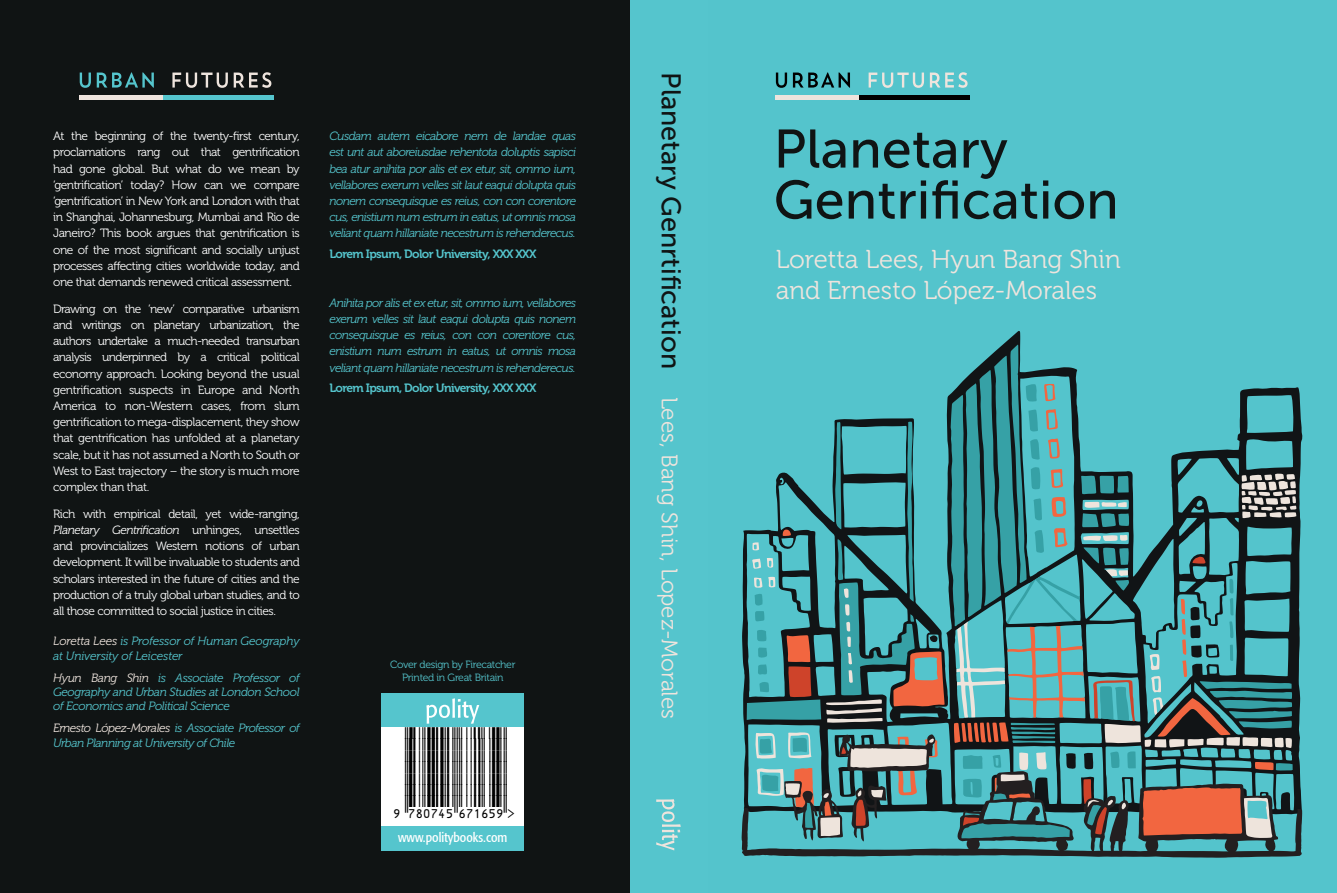
<style>
.page{position:relative;width:1337px;height:893px;background:#fff}
.page>*{position:absolute;margin:0;border:0;box-sizing:border-box;transform-origin:0 0}
.t1{font:54px "Museo Sans 500";color:#101414}
.t2{font:25.8px "Museo 300";color:#eee4dd}
.t3{font:22.5px "Museo 300";color:#eee4dd}
.t4{font:condensed 13.5px "Formata";color:#fff}
.t5{font:12px/16.2px "Museo 300";letter-spacing:-.04em;color:#fff;text-align:justify}
.t6{font:italic 12px/16.2px "Museo 300";letter-spacing:-.04em;color:#55c5cd;text-align:justify}
.t7{font:12px "Museo 700";letter-spacing:-.05em;color:#55c5cd}
.t8{font:italic 12px/14.4px "Museo 300";letter-spacing:-.01em;color:#55c5cd}
.t9{font:10.5px "Museo 300";letter-spacing:-.03em;color:#55c5cd}
.s1{font-style:italic}
.s2{color:#eee4dd}
.s3{font-family:"Museo Sans 500";font-size:27px;color:#101414}
</style>
<div class="page">
<div style="left:685px;top:0;width:652px;height:893px;background:#54c4cc"></div>
<svg style="left:741px;top:338px;width:561px;height:520px"></svg>
<div style="left:629px;top:0;width:79px;height:893px;background:#55c5cd"></div>
<svg style="left:656px;top:799px;width:25px;height:51px"></svg>
<div style="left:0;top:0;width:629px;height:893px;background:#101414"></div>
<svg style="left:776px;top:73px;width:11px;height:15px"></svg>
<svg style="left:793px;top:72px;width:57px;height:16px"></svg>
<svg style="left:869px;top:73px;width:55px;height:15px"></svg>
<svg style="left:930px;top:72px;width:38px;height:16px"></svg>
<hr style="left:776px;top:96px;width:84px;height:4px;background:#eee4dd">
<hr style="left:859px;top:96px;width:110px;height:4px;background:#000">
<svg style="left:80px;top:73px;width:11px;height:15px"></svg>
<svg style="left:97px;top:72px;width:57px;height:16px"></svg>
<svg style="left:172px;top:73px;width:56px;height:15px"></svg>
<svg style="left:234px;top:72px;width:37px;height:16px"></svg>
<hr style="left:80px;top:96px;width:84px;height:4px;background:#eee4dd">
<hr style="left:163px;top:96px;width:110px;height:4px;background:#55c5cd">
<div style="left:381px;top:693px;width:143px;height:157px;background:#55c5cd"></div>
<div style="left:381px;top:727px;width:143px;height:98px;background:#fff"></div>
<svg style="left:426px;top:698px;width:54px;height:26px"></svg>
<p class="t5" style="left:53px;top:128px;width:248px">At the beginning of the twenty-first century, proclamations rang out that gentrification had gone global. But what do we mean by ‘gentrification’ today? How can we compare ‘gentrification’ in New York and London with that in Shanghai, Johannesburg, Mumbai and Rio de Janeiro? This book argues that gentrification is one of the most significant and socially unjust processes affecting cities worldwide today, and one that demands renewed critical assessment.</p>
<p class="t5" style="left:53px;top:301px;width:248px">Drawing on the ‘new’ comparative urbanism and writings on planetary urbanization, the authors undertake a much-needed transurban analysis underpinned by a critical political economy approach. Looking beyond the usual gentrification suspects in Europe and North America to non-Western cases, from slum gentrification to mega-displacement, they show that gentrification has unfolded at a planetary scale, but it has not assumed a North to South or West to East trajectory – the story is much more complex than that.</p>
<p class="t5" style="left:53px;top:506px;width:248px">Rich with empirical detail, yet wide-ranging, <span class="s1">Planetary Gentrification</span> unhinges, unsettles and provincializes Western notions of urban development. It will be invaluable to students and scholars interested in the future of cities and the production of a truly global urban studies, and to all those committed to social justice in cities.</p>
<p class="t8" style="left:53px;top:634px;width:248px"><span class="s2">Loretta Lees</span> is Professor of Human Geography at University of Leicester</p>
<p class="t6" style="left:53px;top:670px;width:248px;line-height:14.4px"><span class="s2">Hyun Bang Shin</span> is Associate Professor of Geography and Urban Studies at London School of Economics and Political Science</p>
<p class="t6" style="left:53px;top:721px;width:248px;line-height:14.4px"><span class="s2">Ernesto López-Morales</span> is Associate Professor of<br>Urban Planning at University of Chile</p>
<p class="t6" style="left:330px;top:128px;width:248px">Cusdam autem eicabore nem de landae quas est unt aut aboreiusdae rehentota doluptis sapisci bea atur anihita por alis et ex etur, sit, ommo ium, vellabores exerum velles sit laut eaqui dolupta quis nonem consequisque es reius, con con corentore cus, enistium num estrum in eatus, ut omnis mosa veliant quam hillaniate necestrum is rehenderecus.</p>
<p class="t7" style="left:330px;top:247px;width:208px">Lorem Ipsum, Dolor University, XXX XXX</p>
<p class="t6" style="left:330px;top:295px;width:248px">Anihita por alis et ex etur, sit, ommo ium, vellabores exerum velles sit laut eaqui dolupta quis nonem consequisque es reius, con con corentore cus, enistium num estrum in eatus, ut omnis mosa veliant quam hillaniate necestrum is rehenderecus.</p>
<p class="t7" style="left:330px;top:381px;width:208px">Lorem Ipsum, Dolor University, XXX XXX</p>
<p class="t9" style="left:390px;top:658px;width:127px">Cover design by Firecatcher</p>
<p class="t9" style="left:402px;top:672px;width:103px">Printed in Great Britain</p>
<p class="t4" style="left:398px;top:830px;width:111px">www.politybooks.com</p>
<p class="t3" style="left:682px;top:72px;width:648px;rotate:90deg"><span class="s3">Planetary Genrtification</span> Lees, Bang Shin, Lopez-Morales</p>
<p class="t1" style="left:774px;top:119px;width:236px">Planetary</p>
<p class="t1" style="left:774px;top:170px;width:347px">Gentrification</p>
<p class="t2" style="left:776px;top:245px;width:347px">Loretta Lees, Hyun Bang Shin</p>
<p class="t2" style="left:776px;top:276px;width:323px">and Ernesto López-Morales</p>
</div>
